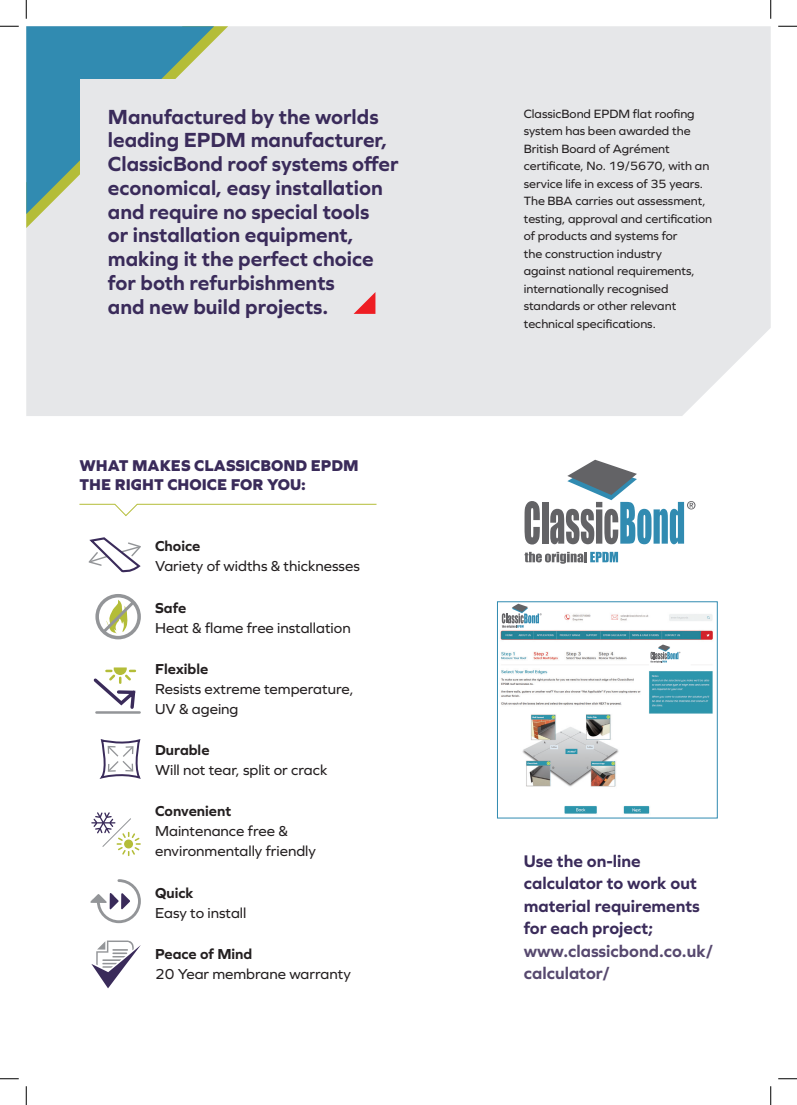
<style>
.page{position:relative;width:797px;height:1105px;background:#fff}
.page>*{position:absolute;margin:0;border:0;box-sizing:border-box;transform-origin:0 0}
.t1{font:700 21.25px/23.8px "Graphie";color:#3a2b5a}
.t2{font:700 17.5px/22.5px "Graphie";color:#3a2b5a}
.t3{font:700 17.5px/22.5px "Graphie";color:#57496f}
.t4{font:800 16.25px/18.8px "Graphie";color:#3a2b5a}
.t5{font:15px/20px "Graphie";color:#231f20}
.t6{font:12.5px/17.5px "Graphie";color:#231f20}
.s1{font-weight:700}
</style>
<div class="page">
<div style="left:26px;top:26px;width:744px;height:390px;background:#e6e7e9"></div>
<div style="left:26px;top:26px;width:202px;height:202px;background:#e6e7e9"></div>
<svg style="left:26px;top:26px;width:188px;height:188px;background:#5099af"></svg>
<svg style="left:91px;top:940px;width:50px;height:48px"></svg>
<svg style="left:89px;top:537px;width:52px;height:35px"></svg>
<div style="left:95px;top:594px;width:46px;height:45px;border:4px solid #939598;border-radius:50%"></div>
<svg style="left:100px;top:598px;width:38px;height:38px"></svg>
<hr style="left:96px;top:711px;width:44px;height:3px;background:#939598">
<svg style="left:94px;top:667px;width:43px;height:42px"></svg>
<div style="left:101px;top:739px;width:39px;height:39px;border:2px solid #3a2b5a"></div>
<svg style="left:107px;top:745px;width:27px;height:27px"></svg>
<svg style="left:90px;top:879px;width:51px;height:44px"></svg>
<svg style="left:91px;top:812px;width:50px;height:44px"></svg>
<div style="left:124px;top:839px;width:9px;height:9px;background:#b4bd38;border-radius:50%"></div>
<div style="left:79px;top:79px;width:130px;height:135px;background:#e6e7e9"></div>
<svg style="left:353px;top:292px;width:22px;height:22px"></svg>
<svg style="left:79px;top:504px;width:298px;height:12px"></svg>
<svg style="left:524px;top:501px;width:16px;height:43px"></svg>
<div style="left:542px;top:502px;width:6px;height:42px;background:#636366"></div>
<svg style="left:524px;top:552px;width:94px;height:12px"></svg>
<svg style="left:550px;top:460px;width:145px;height:84px"></svg>
<img style="left:500px;top:613px;width:213px;height:201px">
<div style="left:497px;top:601px;width:220px;height:217px;border:1px solid #318bb1"></div>
<svg style="left:500px;top:603px;width:40px;height:26px"></svg>
<div style="left:649px;top:641px;width:41px;height:27px;background:#fff"></div>
<svg style="left:502px;top:604px;width:39px;height:24px"></svg>
<svg style="left:650px;top:644px;width:30px;height:19px"></svg>
<svg style="left:0;top:25px;width:19px;height:2px"></svg>
<svg style="left:778px;top:25px;width:19px;height:2px"></svg>
<svg style="left:0;top:1078px;width:19px;height:1px"></svg>
<svg style="left:778px;top:1078px;width:19px;height:1px"></svg>
<svg style="left:25px;top:0;width:2px;height:19px"></svg>
<svg style="left:25px;top:1086px;width:2px;height:19px"></svg>
<svg style="left:770px;top:0;width:1px;height:19px"></svg>
<svg style="left:770px;top:1086px;width:1px;height:19px"></svg>
<p class="t1" style="left:108px;top:104px;width:292px">Manufactured by the worlds leading EPDM manufacturer,<br>ClassicBond roof systems offer economical, easy installation and require no special tools<br>or installation equipment, making it the perfect choice for both refurbishments<br>and new build projects.</p>
<p class="t4" style="left:79px;top:456px;width:281px">WHAT MAKES CLASSICBOND EPDM<br>THE RIGHT CHOICE FOR YOU:</p>
<p class="t5" style="left:155px;top:536px;width:206px"><span class="s1">Choice<br></span>Variety of widths &amp; thicknesses</p>
<p class="t5" style="left:155px;top:597px;width:197px"><span class="s1">Safe<br></span>Heat &amp; flame free installation</p>
<p class="t5" style="left:155px;top:658px;width:200px"><span class="s1">Flexible<br></span>Resists extreme temperature,<br>UV &amp; ageing</p>
<p class="t5" style="left:155px;top:740px;width:174px"><span class="s1">Durable<br></span>Will not tear, split or crack</p>
<p class="t5" style="left:155px;top:801px;width:162px"><span class="s1">Convenient<br></span>Maintenance free &amp; environmentally friendly</p>
<p class="t5" style="left:155px;top:882px;width:93px"><span class="s1">Quick<br></span>Easy to install</p>
<p class="t5" style="left:155px;top:943px;width:197px"><span class="s1">Peace of Mind<br></span>20 Year membrane warranty</p>
<p class="t6" style="left:523px;top:104px;width:190px">ClassicBond EPDM flat roofing system has been awarded the<br>British Board of Agrément certificate, No. 19/5670, with an service life in excess of 35 years.<br>The BBA carries out assessment, testing, approval and certification of products and systems for<br>the construction industry<br>against national requirements, internationally recognised standards or other relevant technical specifications.</p>
<p class="t2" style="left:523px;top:849px;width:178px">Use the on-line calculator to work out material requirements for each project;</p>
<p class="t3" style="left:523px;top:939px;width:191px">www.classicbond.co.uk/ calculator/</p>
</div>
